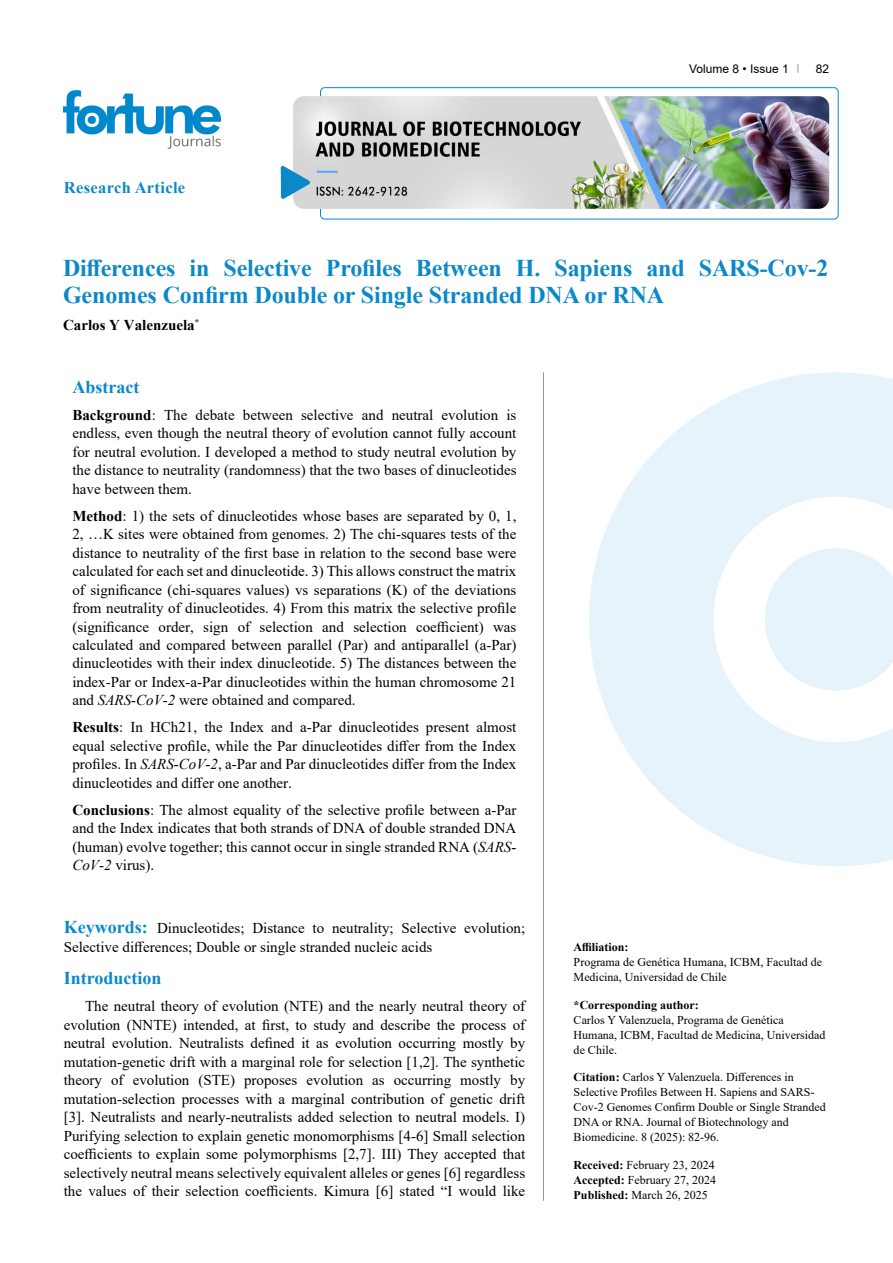
<style>
.page{position:relative;width:893px;height:1263px;background:#fff}
.page>*{position:absolute;margin:0;border:0;box-sizing:border-box;transform-origin:0 0}
.t1{font:700 24px/27px "Times New Roman";letter-spacing:-.005em;color:#0a88ca}
.t2{font:700 18px "Times New Roman";color:#0a88ca}
.t3{font:700 16.5px "Times New Roman";letter-spacing:.02em;color:#0a88ca}
.t4{font:15px/18.5px "Times New Roman";color:#000;text-align:justify}
.t5{font:700 15px "Times New Roman";color:#000}
.t6{font:12px/15px "Times New Roman";color:#000}
.t7{font:700 12px "Times New Roman";color:#000}
.t8{font:12px "Arial";color:#000}
.s1{font-weight:700}
.s2{font-style:italic}
.s3{font-weight:700;font-size:18px;color:#0a88ca}
</style>
<div class="page">
<div style="left:320px;top:87px;width:518px;height:132px;border:1px solid #0a88ca;border-radius:4px"></div>
<img style="left:64px;top:90px;width:157px;height:59px">
<img style="left:293px;top:96px;width:536px;height:113px">
<svg style="left:281px;top:166px;width:29px;height:33px"></svg>
<svg style="left:589px;top:372px;width:304px;height:494px;fill:#e6f3fa"></svg>
<svg style="left:765px;top:548px;width:128px;height:143px"></svg>
<hr style="left:543px;top:372px;width:1px;height:829px;background:#939598">
<p class="t3" style="left:64px;top:175px;width:123px">Research Article</p>
<p class="t8" style="left:689px;top:60px;width:101px">Volume 8 • Issue 1</p>
<p class="t8" style="left:816px;top:60px;width:15px">82</p>
<h1 class="t1" style="left:63px;top:254px;width:767px">Differences in Selective Profiles Between H. Sapiens and SARS-Cov-2<br>Genomes Confirm Double or Single Stranded DNA or RNA</h1>
<p class="t5" style="left:63px;top:314px;width:138px">Carlos Y Valenzuela<sup>*</sup></p>
<p class="t2" style="left:72px;top:374px;width:68px">Abstract</p>
<p class="t4" style="left:72px;top:405px;width:445px"><span class="s1">Background</span>: The debate between selective and neutral evolution is endless, even though the neutral theory of evolution cannot fully account for neutral evolution. I developed a method to study neutral evolution by the distance to neutrality (randomness) that the two bases of dinucleotides have between them.</p>
<p class="t4" style="left:72px;top:506px;width:445px"><span class="s1">Method</span>: 1) the sets of dinucleotides whose bases are separated by 0, 1, 2, …K sites were obtained from genomes. 2) The chi-squares tests of the distance to neutrality of the first base in relation to the second base were calculated for each set and dinucleotide. 3) This allows construct the matrix of significance (chi-squares values) vs separations (K) of the deviations from neutrality of dinucleotides. 4) From this matrix the selective profile (significance order, sign of selection and selection coefficient) was calculated and compared between parallel (Par) and antiparallel (a-Par) dinucleotides with their index dinucleotide. 5) The distances between the index-Par or Index-a-Par dinucleotides within the human chromosome 21 and <span class="s2">SARS-CoV-2</span> were obtained and compared.</p>
<p class="t4" style="left:72px;top:717px;width:445px"><span class="s1">Results</span>: In HCh21, the Index and a-Par dinucleotides present almost equal selective profile, while the Par dinucleotides differ from the Index profiles. In <span class="s2">SARS-CoV-2</span>, a-Par and Par dinucleotides differ from the Index dinucleotides and differ one another.</p>
<p class="t4" style="left:72px;top:800px;width:445px"><span class="s1">Conclusions</span>: The almost equality of the selective profile between a-Par and the Index indicates that both strands of DNA of double stranded DNA (human) evolve together; this cannot occur in single stranded RNA (<span class="s2">SARS-CoV-2</span> virus).</p>
<p class="t4" style="left:64px;top:919px;width:463px"><span class="s3">Keywords:</span> Dinucleotides; Distance to neutrality; Selective evolution;<br>Selective differences; Double or single stranded nucleic acids</p>
<p class="t2" style="left:64px;top:965px;width:99px">Introduction</p>
<p class="t4" style="left:64px;top:997px;width:463px;text-indent:21px">The neutral theory of evolution (NTE) and the nearly neutral theory of evolution (NNTE) intended, at first, to study and describe the process of neutral evolution. Neutralists defined it as evolution occurring mostly by mutation-genetic drift with a marginal role for selection [1,2]. The synthetic theory of evolution (STE) proposes evolution as occurring mostly by mutation-selection processes with a marginal contribution of genetic drift [3]. Neutralists and nearly-neutralists added selection to neutral models. I)<br>Purifying selection to explain genetic monomorphisms [4-6] Small selection coefficients to explain some polymorphisms [2,7]. III) They accepted that selectively neutral means selectively equivalent alleles or genes [6] regardless the values of their selection coefficients. Kimura [6] stated “I would like</p>
<p class="t7" style="left:574px;top:938px;width:56px">Affiliation:</p>
<p class="t6" style="left:574px;top:954px;width:250px">Programa de Genética Humana, ICBM, Facultad de<br>Medicina, Universidad de Chile</p>
<p class="t7" style="left:574px;top:996px;width:127px">*Corresponding author:</p>
<p class="t6" style="left:574px;top:1012px;width:253px">Carlos Y Valenzuela, Programa de Genética<br>Humana, ICBM, Facultad de Medicina, Universidad de Chile.</p>
<p class="t6" style="left:574px;top:1069px;width:253px"><span class="s1">Citation:</span> Carlos Y Valenzuela. Differences in Selective Profiles Between H. Sapiens and SARS-Cov-2 Genomes Confirm Double or Single Stranded DNA or RNA. Journal of Biotechnology and Biomedicine. 8 (2025): 82-96.</p>
<p class="t6" style="left:574px;top:1157px;width:144px;text-align:justify"><span class="s1">Received:</span> February 23, 2024<br><span class="s1">Accepted:</span> February 27, 2024<br><span class="s1">Published:</span> March 26, 2025</p>
</div>
